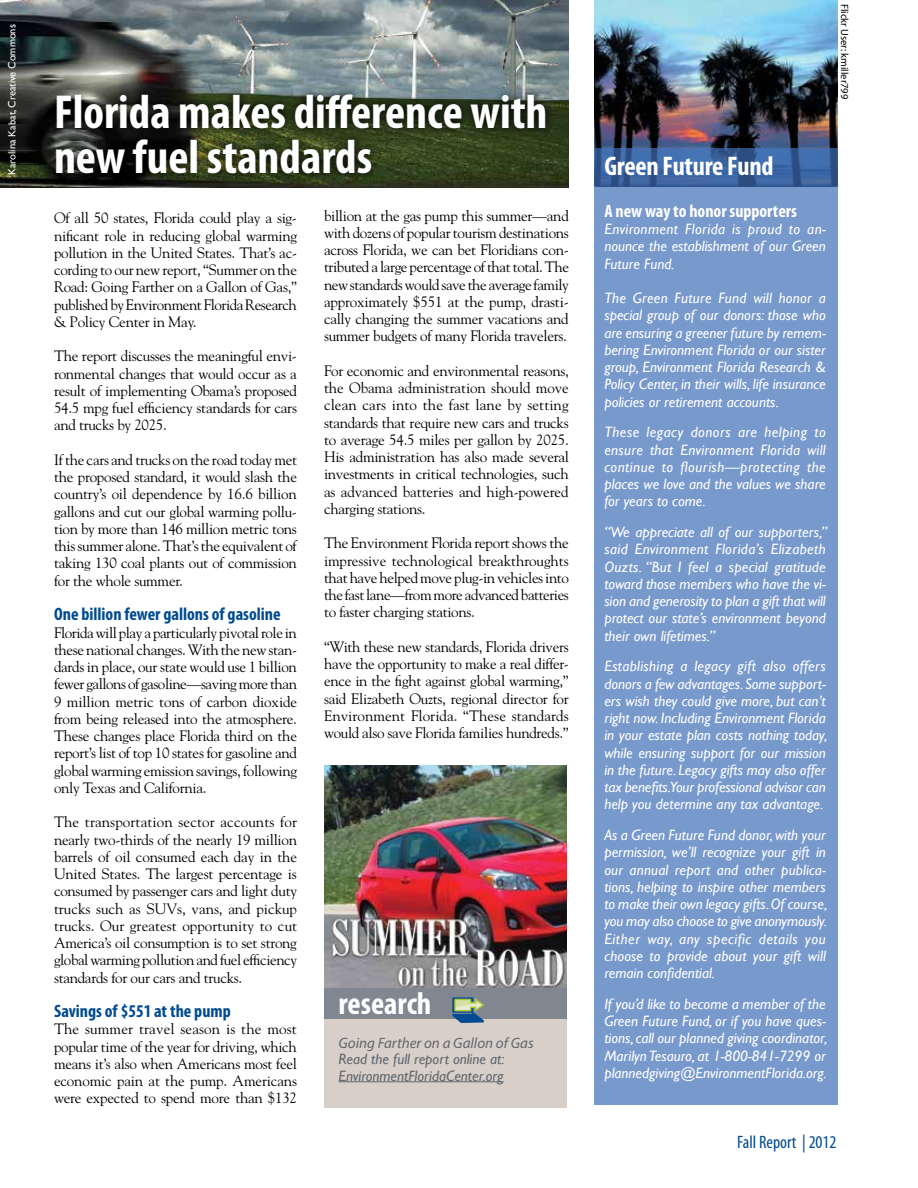
<style>
.page{position:relative;width:918px;height:1188px;background:#fff}
.page>*{position:absolute;margin:0;border:0;box-sizing:border-box;transform-origin:0 0}
.t1{font:700 condensed 48px "Myriad Pro";color:#fff}
.t2{font:700 condensed 31.5px "Myriad Pro";color:#fff}
.t3{font:700 condensed 27px "Myriad Pro";letter-spacing:-.01em;color:#fff}
.t4{font:700 condensed 18px "Myriad Pro";color:#004b91}
.t5{font:700 condensed 18px "Myriad Pro";color:#fff}
.t6{font:condensed 18px "Myriad Pro";color:#004b91}
.t7{font:15px/17.2px "Goudy";letter-spacing:-.02em;color:#000;text-align:justify}
.t8{font:italic 15px/17.2px "Gill Sans";color:#fff;text-align:justify}
.t9{font:italic 15px/16.5px "Gill Sans";color:#60676e}
.t10{font:italic 15px "Myriad Pro";color:#60676e}
.t11{font:10.5px "Gill Sans";color:#fff}
.t12{font:10.5px "Myriad Pro";color:#000}
</style>
<div class="page">
<img style="left:0;top:0;width:569px;height:188px">
<svg style="left:47px;top:85px;width:508px;height:98px;background:#2d3523"></svg>
<img style="left:324px;top:765px;width:243px;height:223px">
<div style="left:324px;top:988px;width:243px;height:120px;background:#d8cfc9"></div>
<div style="left:324px;top:988px;width:243px;height:31px;background:#808791"></div>
<hr style="left:339px;top:1081px;width:165px;height:1px;background:#60676e">
<svg style="left:452px;top:997px;width:32px;height:26px"></svg>
<img style="left:595px;top:0;width:243px;height:148px">
<div style="left:595px;top:148px;width:243px;height:956px;background:#7899cc"></div>
<p class="t11" style="left:6px;top:175px;width:152px;rotate:-90deg">Karolina Kabat, Creative Commons</p>
<h1 class="t1" style="left:54px;top:82px;width:495px">Florida makes difference with</h1>
<h1 class="t1" style="left:54px;top:127px;width:320px">new fuel standards</h1>
<p class="t7" style="left:324px;top:206px;width:247px">billion at the gas pump this summer—and with dozens of popular tourism destinations across Florida, we can bet Floridians con&shy;tributed a large percentage of that total. The new standards would save the average family approximately $551 at the pump, drasti&shy;cally changing the summer vacations and summer budgets of many Florida travelers.</p>
<p class="t7" style="left:324px;top:362px;width:247px">For economic and environmental reasons, the Obama administration should move clean cars into the fast lane by setting standards that require new cars and trucks to average 54.5 miles per gallon by 2025.<br>His administration has also made several investments in critical technologies, such as advanced batteries and high-powered charging stations.</p>
<p class="t7" style="left:324px;top:534px;width:246px">The Environment Florida report shows the impressive technological breakthroughts that have helped move plug-in vehicles into the fast lane—from more advanced batteries to faster charging stations.</p>
<p class="t7" style="left:324px;top:638px;width:246px">“With these new standards, Florida drivers have the opportunity to make a real differ&shy;ence in the fight against global warming,” said Elizabeth Ouzts, regional director for Environment Florida. “These standards would also save Florida families hundreds.”</p>
<p class="t7" style="left:54px;top:209px;width:245px">Of all 50 states, Florida could play a sig&shy;nificant role in reducing global warming pollution in the United States. That’s ac&shy;cording to our new report, “Summer on the Road: Going Farther on a Gallon of Gas,” published by Environment Florida Research &amp; Policy Center in May.</p>
<p class="t7" style="left:54px;top:347px;width:245px">The report discusses the meaningful envi&shy;ronmental changes that would occur as a result of implementing Obama’s proposed 54.5 mpg fuel efficiency standards for cars and trucks by 2025.</p>
<p class="t7" style="left:54px;top:451px;width:245px">If the cars and trucks on the road today met the proposed standard, it would slash the country’s oil dependence by 16.6 billion gallons and cut our global warming pollu&shy;tion by more than 146 million metric tons this summer alone. That’s the equivalent of taking 130 coal plants out of commission for the whole summer.</p>
<p class="t4" style="left:54px;top:603px;width:228px">One billion fewer gallons of gasoline</p>
<p class="t7" style="left:54px;top:623px;width:245px">Florida will play a particularly pivotal role in these national changes. With the new stan&shy;dards in place, our state would use 1 billion fewer gallons of gasoline—saving more than 9 million metric tons of carbon dioxide from being released into the atmosphere.<br>These changes place Florida third on the report’s list of top 10 states for gasoline and global warming emission savings, following only Texas and California.</p>
<p class="t7" style="left:54px;top:813px;width:245px">The transportation sector accounts for nearly two-thirds of the nearly 19 million barrels of oil consumed each day in the United States. The largest percentage is consumed by passenger cars and light duty trucks such as SUVs, vans, and pickup trucks. Our greatest opportunity to cut America’s oil consumption is to set strong global warming pollution and fuel efficiency standards for our cars and trucks.</p>
<p class="t4" style="left:54px;top:1000px;width:178px">Savings of $551 at the pump</p>
<p class="t7" style="left:54px;top:1020px;width:245px">The summer travel season is the most popular time of the year for driving, which means it’s also when Americans most feel economic pain at the pump. Americans were expected to spend more than $132</p>
<h2 class="t2" style="left:339px;top:984px;width:94px">research</h2>
<p class="t10" style="left:339px;top:1033px;width:197px">Going Farther on a Gallon of Gas</p>
<p class="t9" style="left:339px;top:1051px;width:167px">Read the full report online at:<br>EnvironmentFloridaCenter.org</p>
<p class="t12" style="left:851px;top:4px;width:97px;rotate:90deg">Flickr User: kmiller799</p>
<h3 class="t3" style="left:604px;top:149px;width:171px">Green Future Fund</h3>
<p class="t5" style="left:604px;top:200px;width:194px">A new way to honor supporters</p>
<p class="t8" style="left:604px;top:220px;width:223px">Environment Florida is proud to an&shy;nounce the establishment of our Green Future Fund.</p>
<p class="t8" style="left:604px;top:289px;width:223px">The Green Future Fund will honor a special group of our donors: those who are ensuring a greener future by remem&shy;bering Environment Florida or our sister group, Environment Florida Research &amp; Policy Center, in their wills, life insurance policies or retirement accounts.</p>
<p class="t8" style="left:604px;top:423px;width:223px">These legacy donors are helping to ensure that Environment Florida will continue to flourish—protecting the places we love and the values we share for years to come.</p>
<p class="t8" style="left:604px;top:523px;width:224px">“We appreciate all of our supporters,” said Environment Florida’s Elizabeth Ouzts. “But I feel a special gratitude toward those members who have the vi&shy;sion and generosity to plan a gift that will protect our state’s environment beyond their own lifetimes.”</p>
<p class="t8" style="left:604px;top:657px;width:224px">Establishing a legacy gift also offers donors a few advantages. Some support&shy;ers wish they could give more, but can’t right now. Including Environment Florida in your estate plan costs nothing today, while ensuring support for our mission in the future. Legacy gifts may also offer tax benefits.Your professional advisor can help you determine any tax advantage.</p>
<p class="t8" style="left:604px;top:826px;width:224px">As a Green Future Fund donor, with your permission, we’ll recognize your gift in our annual report and other publica&shy;tions, helping to inspire other members to make their own legacy gifts. Of course, you may also choose to give anonymously.<br>Either way, any specific details you choose to provide about your gift will remain confidential.</p>
<p class="t8" style="left:604px;top:995px;width:224px">If you’d like to become a member of the Green Future Fund, or if you have ques&shy;tions, call our planned giving coordinator, Marilyn Tesauro, at 1-800-841-7299 or plannedgiving@EnvironmentFlorida.org.</p>
<p class="t6" style="left:737px;top:1131px;width:101px">Fall Report | 2012</p>
</div>
